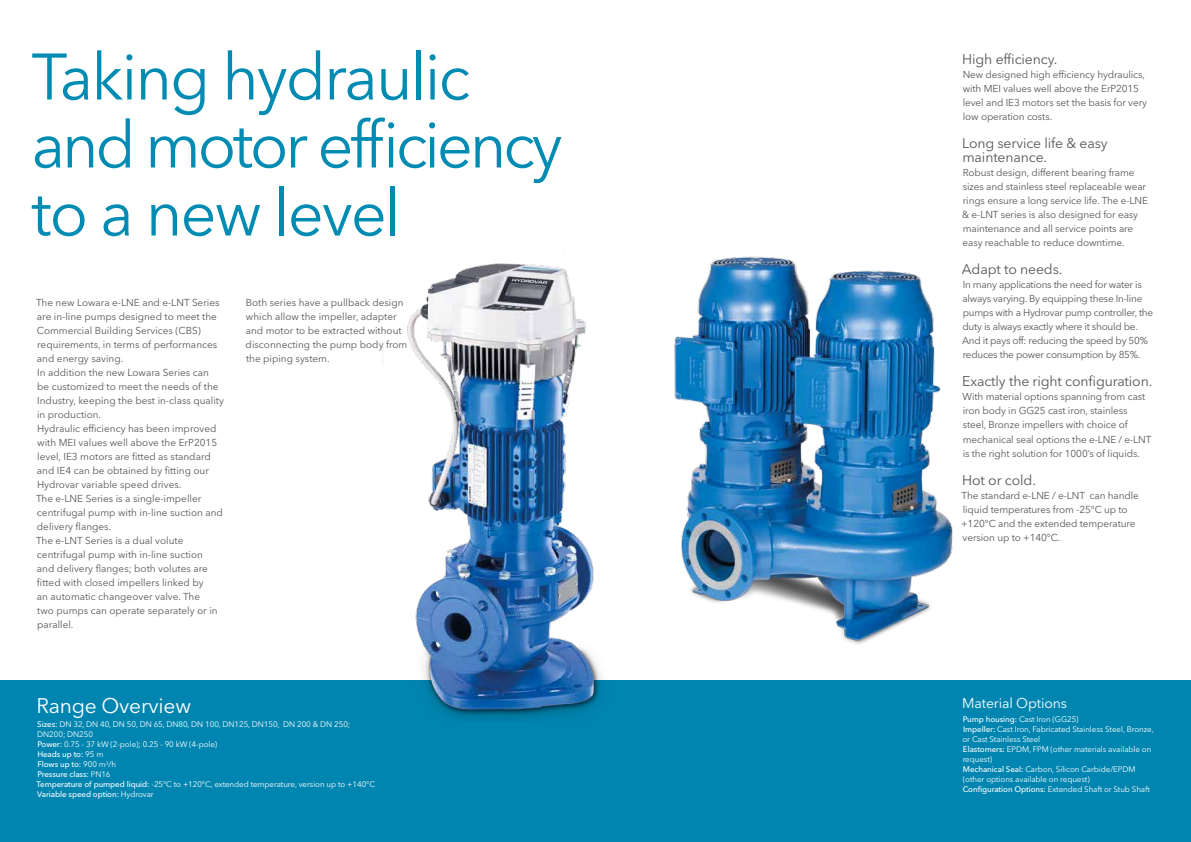
<style>
.page{position:relative;width:1191px;height:842px;background:#fff}
.page>*{position:absolute;margin:0;border:0;box-sizing:border-box;transform-origin:0 0}
.t1{font:65px/68px "Avenir Next LT Pro";letter-spacing:-.03em;color:#008bb3}
.t2{font:21px "Avenir Next LT Pro";letter-spacing:-.01em;color:#fff}
.t3{font:14px/14px "Avenir Next LT Pro";letter-spacing:-.01em;color:#575756}
.t4{font:14px "Avenir Next LT Pro";letter-spacing:-.01em;color:#fff}
.t5{font:10px/14px "Avenir Next LT Pro";letter-spacing:-.01em;color:#575756}
.t6{font:8px/10px "Avenir Next LT Pro";letter-spacing:-.01em;color:#fff}
.s1{font-weight:500}
</style>
<div class="page">
<div style="left:0;top:680px;width:1191px;height:162px;background:#0085b0"></div>
<img style="left:674px;top:256px;width:279px;height:388px">
<img style="left:407px;top:263px;width:194px;height:456px">
<h1 class="t1" style="left:31px;top:43px;width:532px">Taking hydraulic and motor efficiency to a new level</h1>
<p class="t5" style="left:36px;top:295px;width:189px">The new Lowara e-LNE and e-LNT Series are in-line pumps designed to meet the Commercial Building Services (CBS) requirements, in terms of performances and energy saving.<br>In addition the new Lowara Series can<br>be customized to meet the needs of the Industry, keeping the best in-class quality in production.<br>Hydraulic efficiency has been improved with MEI values well above the ErP2015 level, IE3 motors are fitted as standard and IE4 can be obtained by fitting our Hydrovar variable speed drives.<br>The e-LNE Series is a single-impeller centrifugal pump with in-line suction and delivery flanges.<br>The e-LNT Series is a dual volute centrifugal pump with in-line suction<br>and delivery flanges; both volutes are fitted with closed impellers linked by<br>an automatic changeover valve. The<br>two pumps can operate separately or in parallel.</p>
<p class="t5" style="left:246px;top:295px;width:163px">Both series have a pullback design which allow the impeller, adapter and motor to be extracted without disconnecting the pump body from the piping system.</p>
<h2 class="t2" style="left:37px;top:693px;width:156px">Range Overview</h2>
<p class="t6" style="left:37px;top:719px;width:340px"><span class="s1">Sizes:</span> DN 32, DN 40, DN 50, DN 65, DN80, DN 100, DN125, DN150, DN 200 &amp; DN 250; DN200; DN250<br><span class="s1">Power:</span> 0.75 - 37 kW (2-pole); 0.25 - 90 kW (4-pole)<br><span class="s1">Heads up to:</span> 95 m<br><span class="s1">Flows up to:</span> 900 m<sup>3</sup>/h<br><span class="s1">Pressure class:</span> PN16<br><span class="s1">Temperature of pumped liquid:</span> -25°C to +120°C, extended temperature, version up to +140°C <span class="s1">Variable speed option:</span> Hydrovar</p>
<h3 class="t3" style="left:962px;top:53px;width:97px">High efficiency.</h3>
<p class="t5" style="left:962px;top:68px;width:186px">New designed high efficiency hydraulics, with MEI values well above the ErP2015 level and IE3 motors set the basis for very low operation costs.</p>
<h3 class="t3" style="left:962px;top:137px;width:147px">Long service life &amp; easy maintenance.</h3>
<p class="t5" style="left:962px;top:166px;width:187px">Robust design, different bearing frame sizes and stainless steel replaceable wear rings ensure a long service life. The e-LNE &amp; e-LNT series is also designed for easy maintenance and all service points are easy reachable to reduce downtime.</p>
<h3 class="t3" style="left:962px;top:263px;width:102px">Adapt to needs.</h3>
<p class="t5" style="left:962px;top:278px;width:193px">In many applications the need for water is always varying. By equipping these In-line pumps with a Hydrovar pump controller, the duty is always exactly where it should be.<br>And it pays off: reducing the speed by 50% reduces the power consumption by 85%.</p>
<h3 class="t3" style="left:962px;top:375px;width:191px">Exactly the right configuration.</h3>
<p class="t5" style="left:962px;top:390px;width:190px">With material options spanning from cast iron body in GG25 cast iron, stainless steel, Bronze impellers with choice of mechanical seal options the e-LNE / e-LNT is the right solution for 1000’s of liquids.</p>
<h3 class="t3" style="left:962px;top:473px;width:75px">Hot or cold.</h3>
<p class="t5" style="left:961px;top:488px;width:179px">The standard e-LNE / e-LNT can handle liquid temperatures from -25°C up to +120°C and the extended temperature version up to +140°C.</p>
<h3 class="t4" style="left:962px;top:695px;width:106px">Material Options</h3>
<p class="t6" style="left:962px;top:714px;width:193px"><span class="s1">Pump housing:</span> Cast Iron (GG25)<br><span class="s1">Impeller:</span> Cast Iron, Fabricated Stainless Steel, Bronze, or Cast Stainless Steel<br><span class="s1">Elastomers:</span> EPDM, FPM (other materials available on request)<br><span class="s1">Mechanical Seal:</span> Carbon, Silicon Carbide/EPDM (other options available on request)<br><span class="s1">Configuration Options:</span> Extended Shaft or Stub Shaft</p>
</div>
